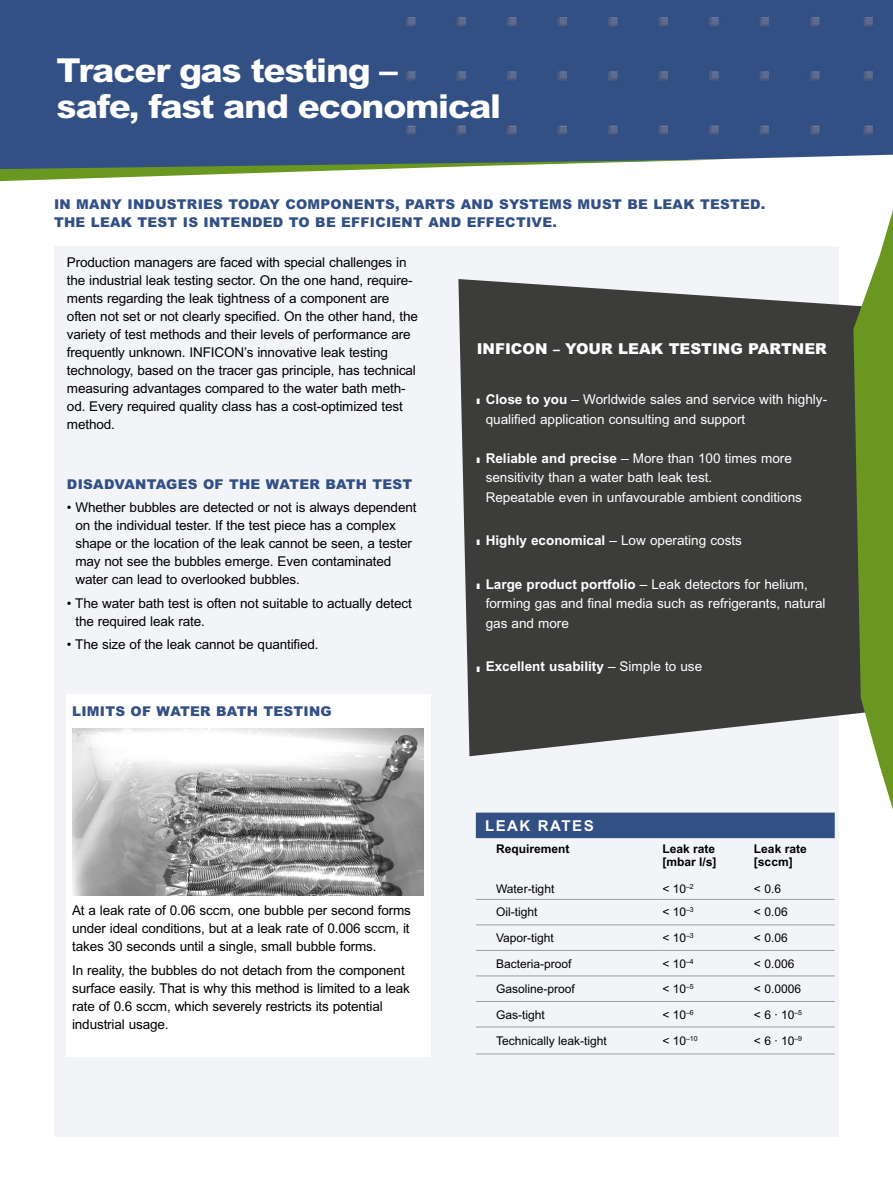
<style>
.page{position:relative;width:893px;height:1191px;background:#fff}
.page>*{position:absolute;margin:0;border:0;box-sizing:border-box;transform-origin:0 0}
.t1{font:800 33px/36px "Arial MT Std";letter-spacing:-.035em;color:#fff;scale:1.1 1}
.t2{font:900 15px "Arial MT Std";color:#fff}
.t3{font:700 15px "Arial MT Std";letter-spacing:.1em;color:#fff}
.t4{font:13.5px/18px "Arial MT Std";letter-spacing:-.01em;color:#000}
.t5{font:13.5px/19.5px "Arial MT Std";color:#fff}
.t6{font:900 13.5px/18px "Arial MT Std";letter-spacing:.02em;color:#325084}
.t7{font:700 13.5px "Arial MT Std";color:#fff}
.t8{font:12px "Arial MT Std";color:#000}
.t9{font:700 12px/13.5px "Arial MT Std";color:#000}
.s1{font-size:13.5px}
.s2{font-weight:700}
.s3{font-weight:400}
</style>
<div class="page">
<div style="left:54px;top:246px;width:785px;height:891px;background:#f2f4f7"></div>
<div style="left:0;top:0;width:893px;height:159px;background:#325084"></div>
<svg style="left:0;top:159px;width:724px;height:22px"></svg>
<svg style="left:458px;top:279px;width:395px;height:477px;background:#4b4b4b"></svg>
<svg style="left:853px;top:210px;width:40px;height:599px"></svg>
<div style="left:476px;top:812px;width:359px;height:26px;background:#325084"></div>
<hr style="left:476px;top:899px;width:180px;height:1px;background:#9d9d9c">
<hr style="left:656px;top:899px;width:92px;height:1px;background:#9d9d9c">
<hr style="left:748px;top:899px;width:87px;height:1px;background:#9d9d9c">
<hr style="left:476px;top:924px;width:180px;height:1px;background:#9d9d9c">
<hr style="left:656px;top:924px;width:92px;height:1px;background:#9d9d9c">
<hr style="left:748px;top:924px;width:87px;height:1px;background:#9d9d9c">
<hr style="left:476px;top:950px;width:180px;height:1px;background:#9d9d9c">
<hr style="left:656px;top:950px;width:92px;height:1px;background:#9d9d9c">
<hr style="left:748px;top:950px;width:87px;height:1px;background:#9d9d9c">
<hr style="left:476px;top:975px;width:180px;height:1px;background:#9d9d9c">
<hr style="left:656px;top:975px;width:92px;height:1px;background:#9d9d9c">
<hr style="left:748px;top:975px;width:87px;height:1px;background:#9d9d9c">
<hr style="left:476px;top:1001px;width:180px;height:1px;background:#9d9d9c">
<hr style="left:656px;top:1001px;width:92px;height:1px;background:#9d9d9c">
<hr style="left:748px;top:1001px;width:87px;height:1px;background:#9d9d9c">
<hr style="left:476px;top:1026px;width:180px;height:1px;background:#9d9d9c">
<hr style="left:656px;top:1026px;width:92px;height:1px;background:#9d9d9c">
<hr style="left:748px;top:1026px;width:87px;height:1px;background:#9d9d9c">
<hr style="left:476px;top:1053px;width:180px;height:1px;background:#9d9d9c">
<hr style="left:656px;top:1053px;width:92px;height:1px;background:#9d9d9c">
<hr style="left:748px;top:1053px;width:87px;height:1px;background:#9d9d9c">
<div style="left:66px;top:694px;width:364px;height:362px;background:#fff"></div>
<img style="left:72px;top:728px;width:352px;height:167px">
<h1 class="t1" style="left:57px;top:52px;width:406px">Tracer gas testing –<br>safe, fast and economical</h1>
<p class="t6" style="left:54px;top:195px;width:713px">IN MANY INDUSTRIES TODAY COMPONENTS, PARTS AND SYSTEMS MUST BE LEAK TESTED.<br>THE LEAK TEST IS INTENDED TO BE EFFICIENT AND EFFECTIVE.</p>
<p class="t4" style="left:67px;top:254px;width:352px">Production managers are faced with special challenges in the industrial leak testing sector. On the one hand, require&shy;ments regarding the leak tightness of a component are often not set or not clearly specified. On the other hand, the variety of test methods and their levels of performance are frequently unknown. INFICON’s innovative leak testing technology, based on the tracer gas principle, has technical measuring advantages compared to the water bath meth&shy;od. Every required quality class has a cost-optimized test method.</p>
<p class="t6" style="left:67px;top:475px;width:347px">DISADVANTAGES OF THE WATER BATH TEST</p>
<p class="t4" style="left:75px;top:498px;width:342px;text-indent:-9px">• Whether bubbles are detected or not is always dependent on the individual tester. If the test piece has a complex shape or the location of the leak cannot be seen, a tester may not see the bubbles emerge. Even contaminated water can lead to overlooked bubbles.</p>
<p class="t4" style="left:75px;top:594px;width:338px;text-indent:-9px">• The water bath test is often not suitable to actually detect the required leak rate.</p>
<p class="t4" style="left:67px;top:635px;width:253px">• The size of the leak cannot be quantified.</p>
<p class="t6" style="left:72px;top:702px;width:261px">LIMITS OF WATER BATH TESTING</p>
<p class="t4" style="left:72px;top:901px;width:340px;text-align:justify">At a leak rate of 0.06 sccm, one bubble per second forms under ideal conditions, but at a leak rate of 0.006 sccm, it takes 30 seconds until a single, small bubble forms.</p>
<p class="t4" style="left:72px;top:961px;width:339px">In reality, the bubbles do not detach from the component surface easily. That is why this method is limited to a leak rate of 0.6 sccm, which severely restricts its potential industrial usage.</p>
<p class="t2" style="left:477px;top:339px;width:352px">INFICON <span class="s1">–</span> YOUR LEAK TESTING PARTNER</p>
<p class="t5" style="left:486px;top:390px;width:343px;text-indent:-9px">■ <span class="s2">Close to you</span> – Worldwide sales and service with highly&shy;qualified application consulting and support</p>
<p class="t5" style="left:486px;top:448px;width:318px;text-indent:-9px">■ <span class="s2">Reliable and precise</span> – More than 100 times more sensitivity than a water bath leak test.<br>Repeatable even in unfavourable ambient conditions</p>
<p class="t5" style="left:477px;top:531px;width:267px">■ <span class="s2">Highly economical</span> – Low operating costs</p>
<p class="t5" style="left:486px;top:574px;width:341px;text-indent:-9px">■ <span class="s2">Large product portfolio</span> – Leak detectors for helium, forming gas and final media such as refrigerants, natural gas and more</p>
<p class="t7" style="left:477px;top:659px;width:227px">■ Excellent usability <span class="s3">– Simple to use</span></p>
<p class="t3" style="left:485px;top:816px;width:110px">LEAK RATES</p>
<p class="t9" style="left:496px;top:841px;width:75px">Requirement</p>
<p class="t8" style="left:496px;top:882px;width:60px">Water-tight</p>
<p class="t9" style="left:662px;top:841px;width:56px">Leak rate [mbar l/s]</p>
<p class="t8" style="left:662px;top:882px;width:33px">&lt; 10<sup>–2</sup></p>
<p class="t9" style="left:754px;top:841px;width:54px">Leak rate [sccm]</p>
<p class="t8" style="left:754px;top:882px;width:29px">&lt; 0.6</p>
<p class="t8" style="left:496px;top:905px;width:43px">Oil-tight</p>
<p class="t8" style="left:662px;top:905px;width:33px">&lt; 10<sup>–3</sup></p>
<p class="t8" style="left:754px;top:905px;width:35px">&lt; 0.06</p>
<p class="t8" style="left:496px;top:931px;width:59px">Vapor-tight</p>
<p class="t8" style="left:662px;top:931px;width:33px">&lt; 10<sup>–3</sup></p>
<p class="t8" style="left:754px;top:931px;width:35px">&lt; 0.06</p>
<p class="t8" style="left:496px;top:956px;width:77px">Bacteria-proof</p>
<p class="t8" style="left:662px;top:956px;width:33px">&lt; 10<sup>–4</sup></p>
<p class="t8" style="left:754px;top:956px;width:42px">&lt; 0.006</p>
<p class="t8" style="left:496px;top:982px;width:80px">Gasoline-proof</p>
<p class="t8" style="left:662px;top:982px;width:33px">&lt; 10<sup>–5</sup></p>
<p class="t8" style="left:754px;top:982px;width:49px">&lt; 0.0006</p>
<p class="t8" style="left:496px;top:1007px;width:50px">Gas-tight</p>
<p class="t8" style="left:662px;top:1007px;width:33px">&lt; 10<sup>–6</sup></p>
<p class="t8" style="left:754px;top:1007px;width:50px">&lt; 6 · 10<sup>–5</sup></p>
<p class="t8" style="left:496px;top:1033px;width:112px">Technically leak-tight</p>
<p class="t8" style="left:662px;top:1033px;width:37px">&lt; 10<sup>–10</sup></p>
<p class="t8" style="left:754px;top:1033px;width:50px">&lt; 6 · 10<sup>–9</sup></p>
</div>
